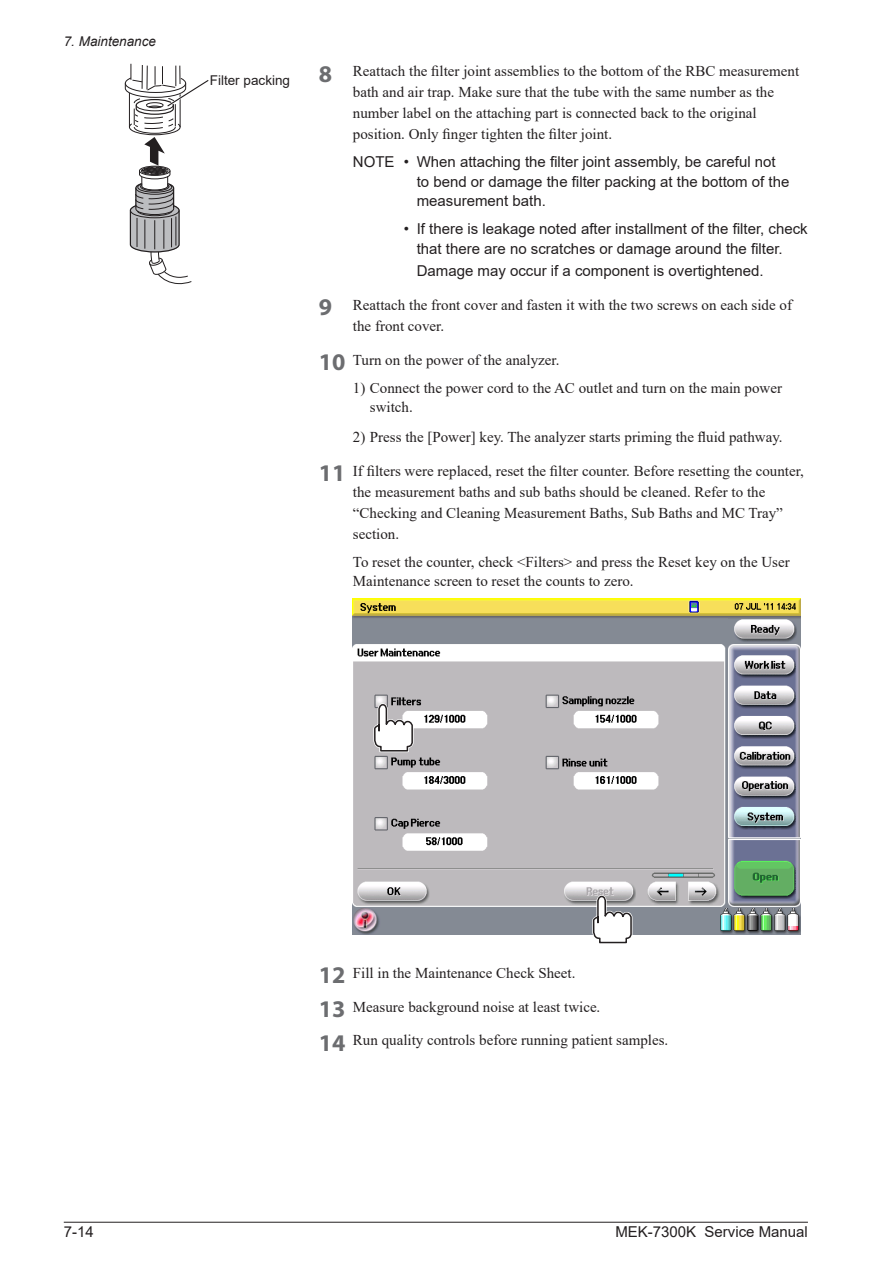
<style>
.page{position:relative;width:893px;height:1263px;background:#fff}
.page>*{position:absolute;margin:0;border:0;box-sizing:border-box;transform-origin:0 0}
.t1{font:15px/21px "Times New Roman";color:#231f20}
.t2{font:15px/19.5px "Arial";color:#231f20}
.t3{font:italic 13.5px "Arial";color:#231f20}
.t4{font:13.5px "Arial";color:#231f20}
.s1{font-family:"Myriad Pro";font-weight:700;font-size:24px;color:#6c6d70}
</style>
<div class="page">
<hr style="left:64px;top:1222px;width:744px;height:1px;background:#231f20">
<img style="left:353px;top:599px;width:448px;height:336px">
<svg style="left:373px;top:703px;width:41px;height:49px"></svg>
<svg style="left:592px;top:895px;width:40px;height:49px"></svg>
<svg style="left:125px;top:64px;width:84px;height:220px"></svg>
<p class="t3" style="left:64px;top:32px;width:94px">7. Maintenance</p>
<p class="t4" style="left:210px;top:71px;width:82px">Filter packing</p>
<p class="t1" style="left:353px;top:60px;width:448px;text-indent:-34px"><span class="s1">8</span> Reattach the filter joint assemblies to the bottom of the RBC measurement bath and air trap. Make sure that the tube with the same number as the number label on the attaching part is connected back to the original position. Only finger tighten the filter joint.</p>
<p class="t2" style="left:417px;top:152px;width:374px;text-indent:-64px">NOTE • When attaching the filter joint assembly, be careful not to bend or damage the filter packing at the bottom of the measurement bath.</p>
<p class="t2" style="left:417px;top:219px;width:393px;text-indent:-13px">• If there is leakage noted after installment of the filter, check that there are no scratches or damage around the filter.</p>
<p class="t2" style="left:417px;top:261px;width:348px">Damage may occur if a component is overtightened.</p>
<p class="t1" style="left:353px;top:294px;width:441px;text-indent:-34px"><span class="s1">9</span> Reattach the front cover and fasten it with the two screws on each side of the front cover.</p>
<p class="t1" style="left:319px;top:349px;width:242px"><span class="s1">10</span> Turn on the power of the analyzer.</p>
<p class="t1" style="left:370px;top:378px;width:414px;line-height:19.5px;text-indent:-17px">1) Connect the power cord to the AC outlet and turn on the main power switch.</p>
<p class="t1" style="left:353px;top:426px;width:431px">2) Press the [Power] key. The analyzer starts priming the fluid pathway.</p>
<p class="t1" style="left:353px;top:460px;width:452px;text-indent:-34px"><span class="s1">11</span> If filters were replaced, reset the filter counter. Before resetting the counter, the measurement baths and sub baths should be cleaned. Refer to the “Checking and Cleaning Measurement Baths, Sub Baths and MC Tray” section.</p>
<p class="t1" style="left:353px;top:551px;width:438px;line-height:19.5px">To reset the counter, check &lt;Filters&gt; and press the Reset key on the User<br>Maintenance screen to reset the counts to zero.</p>
<p class="t1" style="left:319px;top:962px;width:258px"><span class="s1">12</span> Fill in the Maintenance Check Sheet.</p>
<p class="t1" style="left:319px;top:995px;width:283px"><span class="s1">13</span> Measure background noise at least twice.</p>
<p class="t1" style="left:319px;top:1029px;width:351px"><span class="s1">14</span> Run quality controls before running patient samples.</p>
<p class="t2" style="left:64px;top:1222px;width:32px">7-14</p>
<p class="t2" style="left:615px;top:1222px;width:194px">MEK-7300K Service Manual</p>
</div>
